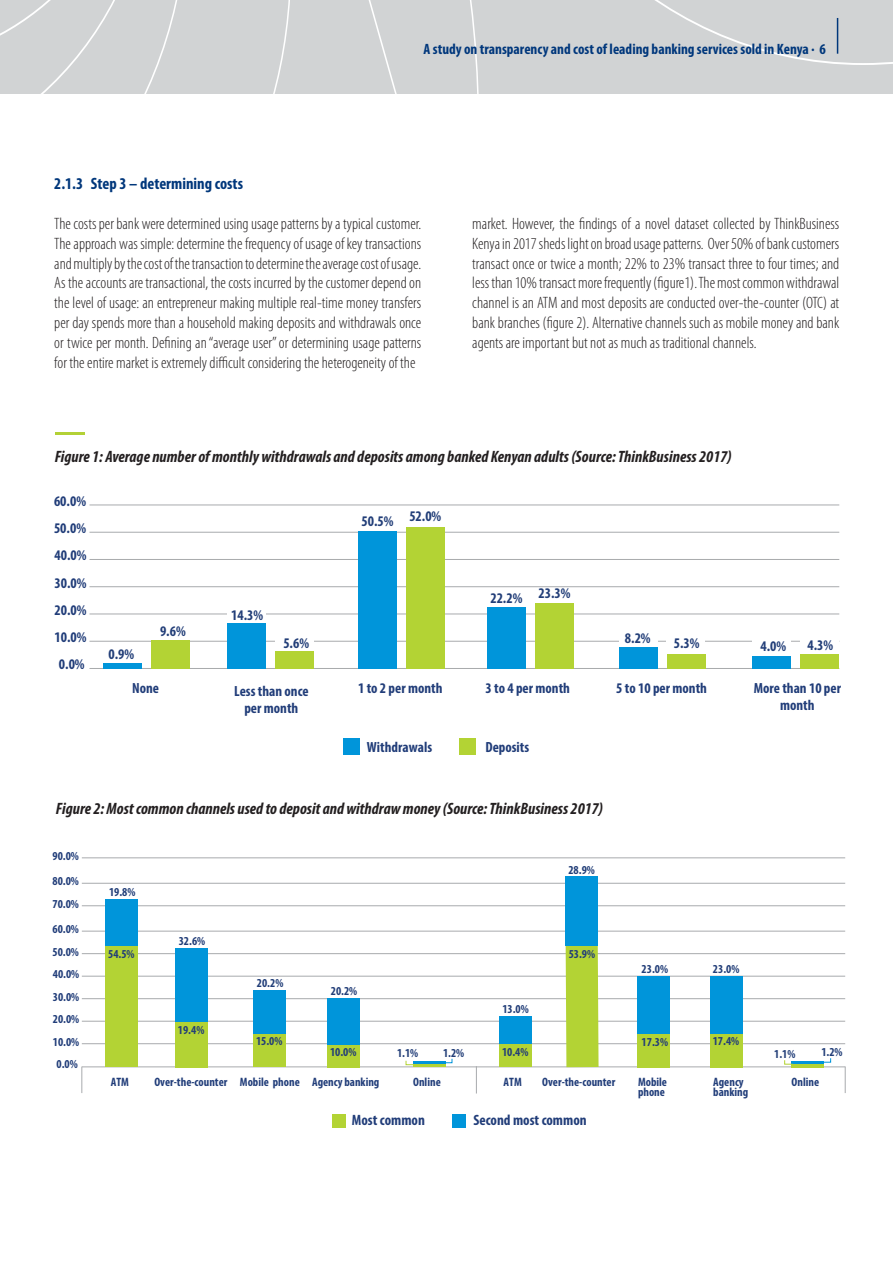
<style>
.page{position:relative;width:893px;height:1263px;background:#fff}
.page>*{position:absolute;margin:0;border:0;box-sizing:border-box;transform-origin:0 0}
.t1{font:300 condensed 16.5px/19.8px "Myriad Pro";color:#231f20;text-align:justify}
.t2{font:italic 700 condensed 16.5px "Myriad Pro";color:#231f20}
.t3{font:700 condensed 16.5px "Myriad Pro";color:#00377b}
.t4{font:700 condensed 15px "Myriad Pro";color:#00377c}
.t5{font:700 condensed 15px "Myriad Pro";color:#213d79}
.t6{font:700 condensed 14.7px/27.3px "Myriad Pro";color:#213d79;text-align:center}
.t7{font:700 condensed 14.7px "Myriad Pro";color:#223e78}
.t8{font:700 condensed 12.15px/22.5px "Myriad Pro";color:#213d79}
.t9{font:700 condensed 12.15px "Myriad Pro";color:#223e78}
.s1{color:#00377b}
</style>
<div class="page">
<div style="left:0;top:0;width:893px;height:93px;background:#d1d3d4"></div>
<hr style="left:837px;top:18px;width:1px;height:36px;background:#00377b">
<hr style="left:89px;top:614px;width:750px;height:1px;background:#a8aaad">
<div style="left:228px;top:607px;width:38px;height:13px;background:#fff"></div>
<hr style="left:89px;top:668px;width:750px;height:1px;background:#a8aaad">
<hr style="left:89px;top:641px;width:750px;height:1px;background:#a8aaad">
<hr style="left:89px;top:586px;width:750px;height:1px;background:#a8aaad">
<hr style="left:89px;top:559px;width:750px;height:1px;background:#a8aaad">
<hr style="left:89px;top:532px;width:750px;height:1px;background:#a8aaad">
<hr style="left:89px;top:505px;width:750px;height:1px;background:#a8aaad">
<div style="left:103px;top:663px;width:39px;height:6px;background:#0095da"></div>
<div style="left:151px;top:641px;width:39px;height:28px;background:#b3d334"></div>
<div style="left:228px;top:624px;width:38px;height:45px;background:#0095da"></div>
<div style="left:275px;top:651px;width:39px;height:18px;background:#b3d334"></div>
<div style="left:358px;top:532px;width:39px;height:137px;background:#0095da"></div>
<div style="left:406px;top:527px;width:39px;height:142px;background:#b3d334"></div>
<div style="left:487px;top:607px;width:39px;height:62px;background:#0095da"></div>
<div style="left:535px;top:603px;width:39px;height:66px;background:#b3d334"></div>
<div style="left:619px;top:647px;width:39px;height:22px;background:#0095da"></div>
<div style="left:667px;top:655px;width:39px;height:14px;background:#b3d334"></div>
<div style="left:752px;top:656px;width:39px;height:13px;background:#0095da"></div>
<div style="left:800px;top:654px;width:39px;height:15px;background:#b3d334"></div>
<div style="left:343px;top:738px;width:16px;height:16px;background:#0095da"></div>
<div style="left:460px;top:738px;width:16px;height:16px;background:#b3d334"></div>
<div style="left:275px;top:635px;width:39px;height:14px;background:#fff"></div>
<div style="left:619px;top:631px;width:39px;height:14px;background:#fff"></div>
<div style="left:666px;top:631px;width:39px;height:14px;background:#fff"></div>
<div style="left:752px;top:631px;width:39px;height:14px;background:#fff"></div>
<div style="left:800px;top:631px;width:39px;height:14px;background:#fff"></div>
<hr style="left:82px;top:1066px;width:763px;height:1px;background:#a8aaad">
<div style="left:332px;top:1114px;width:14px;height:13px;background:#b3d334"></div>
<div style="left:452px;top:1114px;width:14px;height:13px;background:#0095da"></div>
<hr style="left:82px;top:1043px;width:763px;height:1px;background:#a8aaad">
<hr style="left:82px;top:1021px;width:763px;height:1px;background:#a8aaad">
<hr style="left:82px;top:998px;width:763px;height:1px;background:#a8aaad">
<hr style="left:82px;top:976px;width:763px;height:1px;background:#a8aaad">
<hr style="left:82px;top:953px;width:763px;height:1px;background:#a8aaad">
<hr style="left:82px;top:931px;width:763px;height:1px;background:#a8aaad">
<hr style="left:82px;top:905px;width:763px;height:1px;background:#a8aaad">
<hr style="left:82px;top:883px;width:763px;height:1px;background:#a8aaad">
<hr style="left:82px;top:857px;width:763px;height:1px;background:#a8aaad">
<div style="left:106px;top:946px;width:32px;height:121px;background:#b3d334"></div>
<div style="left:106px;top:899px;width:32px;height:47px;background:#0095da"></div>
<div style="left:175px;top:1022px;width:33px;height:45px;background:#b3d334"></div>
<div style="left:175px;top:948px;width:33px;height:74px;background:#0095da"></div>
<div style="left:254px;top:1033px;width:32px;height:34px;background:#b3d334"></div>
<div style="left:254px;top:990px;width:32px;height:43px;background:#0095da"></div>
<div style="left:328px;top:1044px;width:32px;height:23px;background:#b3d334"></div>
<div style="left:328px;top:998px;width:32px;height:46px;background:#0095da"></div>
<hr style="left:413px;top:1063px;width:32px;height:4px;background:#b3d334">
<hr style="left:413px;top:1061px;width:32px;height:3px;background:#0095da">
<div style="left:499px;top:1044px;width:33px;height:23px;background:#b3d334"></div>
<div style="left:499px;top:1016px;width:33px;height:28px;background:#0095da"></div>
<div style="left:566px;top:946px;width:33px;height:121px;background:#b3d334"></div>
<div style="left:566px;top:876px;width:32px;height:70px;background:#0095da"></div>
<div style="left:638px;top:1033px;width:32px;height:34px;background:#b3d334"></div>
<div style="left:638px;top:976px;width:32px;height:57px;background:#0095da"></div>
<div style="left:711px;top:1033px;width:32px;height:34px;background:#b3d334"></div>
<div style="left:711px;top:976px;width:32px;height:57px;background:#0095da"></div>
<hr style="left:792px;top:1063px;width:32px;height:4px;background:#b3d334">
<hr style="left:792px;top:1061px;width:32px;height:3px;background:#0095da">
<svg style="left:476px;top:1067px;width:1px;height:26px"></svg>
<svg style="left:845px;top:1066px;width:1px;height:27px"></svg>
<svg style="left:82px;top:1066px;width:1px;height:27px"></svg>
<svg style="left:405px;top:1060px;width:8px;height:5px"></svg>
<svg style="left:445px;top:1058px;width:8px;height:5px"></svg>
<svg style="left:784px;top:1060px;width:9px;height:5px"></svg>
<svg style="left:824px;top:1058px;width:7px;height:5px"></svg>
<hr style="left:55px;top:432px;width:29px;height:3px;background:#b3d136">
<p class="t4" style="left:424px;top:40px;width:404px">A study on transparency and cost of leading banking services sold in Kenya <sup>.</sup> <span class="s1">6</span></p>
<p class="t3" style="left:54px;top:175px;width:190px">2.1.3 Step 3 – determining costs</p>
<p class="t1" style="left:54px;top:214px;width:368px">The costs per bank were determined using usage patterns by a typical customer.<br>The approach was simple: determine the frequency of usage of key transactions and multiply by the cost of the transaction to determine the average cost of usage.<br>As the accounts are transactional, the costs incurred by the customer depend on the level of usage: an entrepreneur making multiple real-time money transfers per day spends more than a household making deposits and withdrawals once or twice per month. Defining an “average user” or determining usage patterns for the entire market is extremely difficult considering the heterogeneity of the</p>
<p class="t1" style="left:472px;top:214px;width:369px">market. However, the findings of a novel dataset collected by ThinkBusiness Kenya in 2017 sheds light on broad usage patterns. Over 50% of bank customers transact once or twice a month; 22% to 23% transact three to four times; and less than 10% transact more frequently (figure1). The most common withdrawal channel is an ATM and most deposits are conducted over-the-counter (OTC) at bank branches (figure 2). Alternative channels such as mobile money and bank agents are important but not as much as traditional channels.</p>
<p class="t2" style="left:55px;top:447px;width:679px">Figure 1: Average number of monthly withdrawals and deposits among banked Kenyan adults (Source: ThinkBusiness 2017)</p>
<p class="t6" style="left:54px;top:487px;width:34px">60.0%<br>50.0%<br>40.0%<br>30.0%<br>20.0%<br>10.0%<br>0.0%</p>
<p class="t7" style="left:109px;top:645px;width:27px">0.9%</p>
<p class="t7" style="left:160px;top:622px;width:27px">9.6%</p>
<p class="t7" style="left:362px;top:509px;width:81px">50.5% 52.0%</p>
<p class="t7" style="left:231px;top:606px;width:33px">14.3%</p>
<p class="t7" style="left:490px;top:586px;width:82px">22.2% 23.3%</p>
<p class="t7" style="left:283px;top:634px;width:27px">5.6%</p>
<p class="t7" style="left:625px;top:629px;width:27px">8.2%</p>
<p class="t7" style="left:674px;top:634px;width:27px">5.3%</p>
<p class="t7" style="left:760px;top:637px;width:27px">4.0%</p>
<p class="t7" style="left:807px;top:636px;width:27px">4.3%</p>
<p class="t6" style="left:132px;top:674px;width:28px">None</p>
<p class="t6" style="left:234px;top:681px;width:76px;line-height:17.7px">Less than once per month</p>
<p class="t6" style="left:358px;top:674px;width:86px">1 to 2 per month</p>
<p class="t6" style="left:485px;top:674px;width:86px">3 to 4 per month</p>
<p class="t6" style="left:616px;top:674px;width:92px">5 to 10 per month</p>
<p class="t6" style="left:754px;top:678px;width:89px;line-height:17.7px">More than 10 per month</p>
<p class="t6" style="left:367px;top:733px;width:67px">Withdrawals</p>
<p class="t6" style="left:485px;top:733px;width:45px">Deposits</p>
<p class="t2" style="left:56px;top:798px;width:549px">Figure 2: Most common channels used to deposit and withdraw money (Source: ThinkBusiness 2017)</p>
<p class="t8" style="left:53px;top:844px;width:28px">90.0%</p>
<p class="t8" style="left:53px;top:870px;width:28px">80.0%<br>70.0%</p>
<p class="t8" style="left:53px;top:917px;width:28px">60.0%<br>50.0%</p>
<p class="t8" style="left:53px;top:962px;width:28px;text-align:center">40.0%<br>30.0%<br>20.0%<br>10.0%<br>0.0%</p>
<p class="t9" style="left:109px;top:884px;width:28px">19.8%</p>
<p class="t9" style="left:108px;top:946px;width:28px">54.5%</p>
<p class="t9" style="left:179px;top:933px;width:28px">32.6%</p>
<p class="t9" style="left:178px;top:1022px;width:28px">19.4%</p>
<p class="t9" style="left:257px;top:975px;width:28px">20.2%</p>
<p class="t9" style="left:256px;top:1033px;width:28px">15.0%</p>
<p class="t9" style="left:331px;top:983px;width:28px">20.2%</p>
<p class="t9" style="left:330px;top:1044px;width:28px">10.0%</p>
<p class="t9" style="left:502px;top:1002px;width:28px">13.0%</p>
<p class="t9" style="left:397px;top:1045px;width:23px">1.1%</p>
<p class="t9" style="left:443px;top:1045px;width:23px">1.2%</p>
<p class="t9" style="left:502px;top:1044px;width:28px">10.4%</p>
<p class="t9" style="left:568px;top:862px;width:28px">28.9%</p>
<p class="t9" style="left:569px;top:946px;width:28px">53.9%</p>
<p class="t9" style="left:642px;top:962px;width:28px">23.0%</p>
<p class="t9" style="left:642px;top:1034px;width:28px">17.3%</p>
<p class="t9" style="left:713px;top:962px;width:28px">23.0%</p>
<p class="t9" style="left:713px;top:1033px;width:28px">17.4%</p>
<p class="t9" style="left:774px;top:1046px;width:23px">1.1%</p>
<p class="t9" style="left:821px;top:1045px;width:23px">1.2%</p>
<p class="t8" style="left:111px;top:1070px;width:20px">ATM</p>
<p class="t8" style="left:154px;top:1070px;width:226px">Over-the-counter Mobile phone Agency banking</p>
<p class="t8" style="left:413px;top:1070px;width:29px">Online</p>
<p class="t8" style="left:504px;top:1070px;width:20px">ATM</p>
<p class="t8" style="left:542px;top:1070px;width:74px">Over-the-counter</p>
<p class="t8" style="left:638px;top:1077px;width:31px;line-height:9.6px">Mobile phone</p>
<p class="t8" style="left:713px;top:1077px;width:36px;line-height:9.6px">Agency banking</p>
<p class="t8" style="left:792px;top:1070px;width:29px">Online</p>
<p class="t5" style="left:352px;top:1111px;width:75px">Most common</p>
<p class="t5" style="left:474px;top:1111px;width:115px">Second most common</p>
</div>
